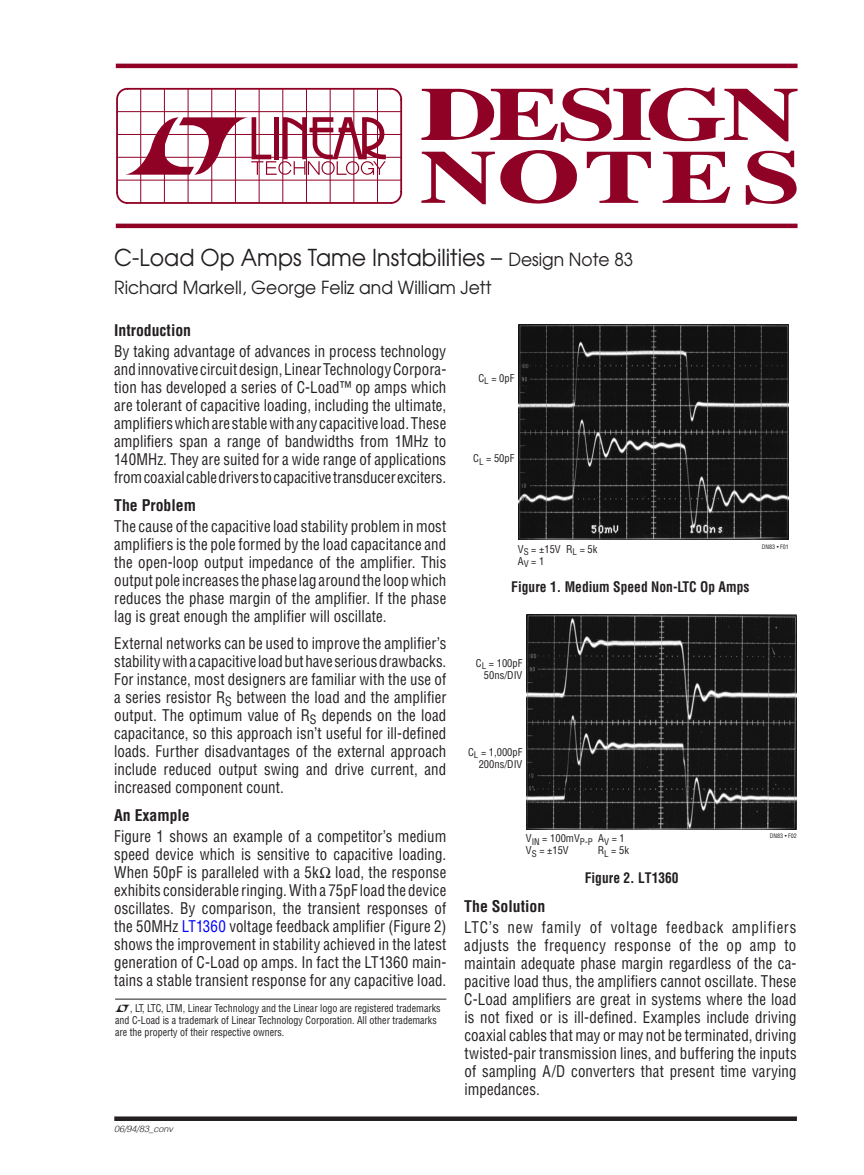
<style>
.page{position:relative;width:864px;height:1175px;background:#fff}
.page>*{position:absolute;margin:0;border:0;box-sizing:border-box;transform-origin:0 0}
.t1{font:23.25px "Avant Garde";color:#231f20;scale:.95 1}
.t2{font:18px "Avant Garde";color:#231f20;scale:.95 1}
.t3{font:15.75px/18px "Linear Helv Cond";letter-spacing:.005em;color:#231f20;text-align:justify;scale:.95 1}
.t4{font:700 15.75px "Linear Helv Cond";color:#231f20}
.t5{font:700 14.25px "Linear Helv Cond";color:#231f20;scale:.95 1}
.t6{font:10.5px/12px "Linear Helv Cond";color:#231f20;scale:.95 1}
.t7{font:10.5px/12px "Linear Helv Cond";color:#231f20}
.t8{font:italic 300 9px "Helvetica";color:#231f20}
.t9{font:6px "Linear Helv Cond";color:#231f20}
.s1{font-size:18px}
.s2{color:#00f}
</style>
<div class="page">
<div style="left:114px;top:1116px;width:683px;height:5px;background:#231f20"></div>
<hr style="left:116px;top:64px;width:682px;height:4px;background:#900126">
<hr style="left:116px;top:224px;width:682px;height:4px;background:#900126">
<svg style="left:116px;top:87px;width:287px;height:117px"></svg>
<hr style="left:377px;top:89px;width:1px;height:114px;background:#900126">
<hr style="left:354px;top:89px;width:1px;height:114px;background:#900126">
<hr style="left:330px;top:89px;width:1px;height:114px;background:#900126">
<hr style="left:306px;top:89px;width:1px;height:114px;background:#900126">
<hr style="left:283px;top:89px;width:1px;height:114px;background:#900126">
<hr style="left:259px;top:89px;width:1px;height:114px;background:#900126">
<hr style="left:235px;top:89px;width:1px;height:114px;background:#900126">
<hr style="left:212px;top:89px;width:1px;height:114px;background:#900126">
<hr style="left:188px;top:89px;width:1px;height:114px;background:#900126">
<hr style="left:164px;top:89px;width:1px;height:114px;background:#900126">
<hr style="left:140px;top:89px;width:1px;height:114px;background:#900126">
<hr style="left:117px;top:111px;width:284px;height:1px;background:#900126">
<hr style="left:117px;top:134px;width:284px;height:1px;background:#900126">
<hr style="left:117px;top:157px;width:284px;height:1px;background:#900126">
<hr style="left:117px;top:180px;width:284px;height:1px;background:#900126">
<svg style="left:421px;top:87px;width:377px;height:118px"></svg>
<hr style="left:115px;top:998px;width:331px;height:1px;background:#231f20">
<img style="left:519px;top:324px;width:270px;height:216px">
<img style="left:527px;top:614px;width:270px;height:215px">
<h1 class="t1" style="left:114px;top:243px;width:548px">C-Load Op Amps Tame Instabilities – <span class="s1">Design Note 83</span></h1>
<p class="t2" style="left:114px;top:277px;width:399px">Richard Markell, George Feliz and William Jett</p>
<p class="t4" style="left:114px;top:320px;width:79px">Introduction</p>
<p class="t3" style="left:114px;top:342px;width:351px">By taking advantage of advances in process technology and innovative circuitdesign, LinearTechnologyCorpora&shy;tion has developed a series of C-Load™ op amps which are tolerant of capacitive loading, including the ultimate, amplifierswhichare stablewithany capacitive load. These amplifiers span a range of bandwidths from 1MHz to 140MHz. They are suited for a wide range of applications fromcoaxialcabledriverstocapacitivetransducerexciters.</p>
<p class="t4" style="left:114px;top:495px;width:83px">The Problem</p>
<p class="t3" style="left:114px;top:517px;width:351px">The cause of the capacitive load stability problem in most amplifiers is the pole formed by the load capacitance and the open-loop output impedance of the amplifier. This output pole increases the phase lag around the loopwhich reduces the phase margin of the amplifier. If the phase lag is great enough the amplifier will oscillate.</p>
<p class="t3" style="left:114px;top:634px;width:351px">External networks can be used to improve the amplifier’s stabilitywithacapacitiveloadbuthaveseriousdrawbacks.<br>For instance, most designers are familiar with the use of a series resistor R<sub>S</sub> between the load and the amplifier output. The optimum value of R<sub>S</sub> depends on the load capacitance, so this approach isn’t useful for ill-defined loads. Further disadvantages of the external approach include reduced output swing and drive current, and increased component count.</p>
<p class="t4" style="left:114px;top:805px;width:77px">An Example</p>
<p class="t3" style="left:114px;top:826px;width:351px">Figure 1 shows an example of a competitor’s medium speed device which is sensitive to capacitive loading.<br>When 50pF is paralleled with a 5kΩ load, the response exhibits considerable ringing. With a 75pF load the device oscillates. By comparison, the transient responses of the 50MHz <span class="s2">LT1360</span> voltage feedback amplifier (Figure 2) shows the improvement in stability achieved in the latest generation of C-Load op amps. In fact the LT1360 main&shy;tains a stable transient response for any capacitive load.</p>
<p class="t6" style="left:115px;top:1002px;width:344px;text-indent:15px">, LT, LTC, LTM, Linear Technology and the Linear logo are registered trademarks and C-Load is a trademark of Linear Technology Corporation. All other trademarks are the property of their respective owners.</p>
<p class="t8" style="left:114px;top:1121px;width:61px">06/94/83_conv</p>
<p class="t7" style="left:478px;top:372px;width:38px">C<sub>L</sub> = 0pF</p>
<p class="t7" style="left:473px;top:452px;width:43px">C<sub>L</sub> = 50pF</p>
<p class="t7" style="left:518px;top:543px;width:81px">V<sub>S</sub> = ±15V R<sub>L</sub> = 5k<br>A<sub>V</sub> = 1</p>
<p class="t5" style="left:511px;top:578px;width:252px">Figure 1. Medium Speed Non-LTC Op Amps</p>
<p class="t9" style="left:762px;top:543px;width:28px">DN83 • F01</p>
<p class="t7" style="left:476px;top:657px;width:48px;text-align:right">C<sub>L</sub> = 100pF<br>50ns/DIV</p>
<p class="t7" style="left:468px;top:746px;width:56px;text-align:right">C<sub>L</sub> = 1,000pF<br>200ns/DIV</p>
<p class="t7" style="left:526px;top:832px;width:100px">V<sub>IN</sub> = 100mV<sub>P-P</sub> A<sub>V</sub> = 1<br>V<sub>S</sub> = ±15V</p>
<p class="t7" style="left:598px;top:844px;width:33px">R<sub>L</sub> = 5k</p>
<p class="t5" style="left:585px;top:869px;width:100px">Figure 2. LT1360</p>
<p class="t9" style="left:770px;top:832px;width:28px">DN83 • F02</p>
<p class="t4" style="left:464px;top:896px;width:82px">The Solution</p>
<p class="t3" style="left:464px;top:918px;width:351px">LTC’s new family of voltage feedback amplifiers adjusts the frequency response of the op amp to maintain adequate phase margin regardless of the ca&shy;pacitive load thus, the amplifiers cannot oscillate. These C-Load amplifiers are great in systems where the load is not fixed or is ill-defined. Examples include driving coaxial cables that may or may not be terminated, driving twisted-pair transmission lines, and buffering the inputs of sampling A/D converters that present time varying impedances.</p>
</div>
